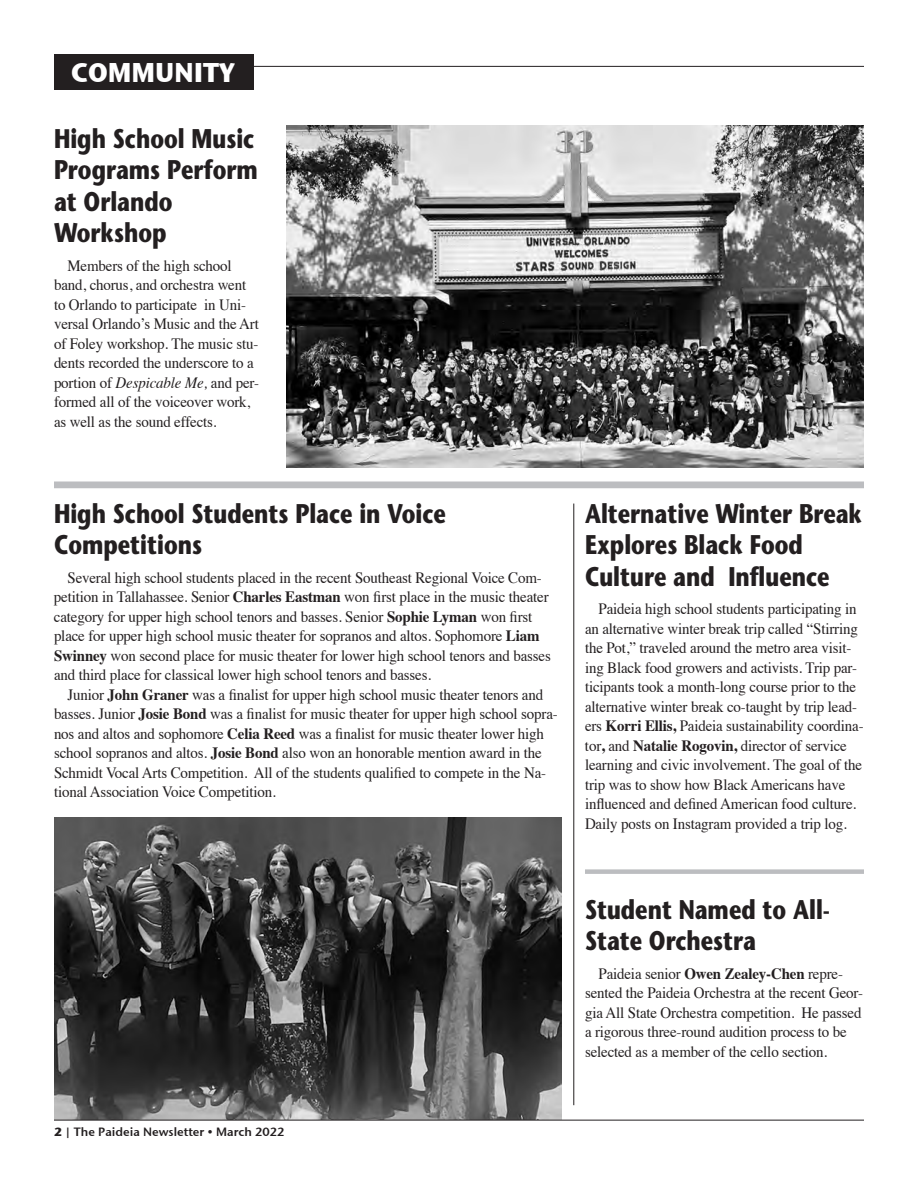
<style>
.page{position:relative;width:918px;height:1188px;background:#fff}
.page>*{position:absolute;margin:0;border:0;box-sizing:border-box;transform-origin:0 0}
.t1{font:700 27px/31.5px "Stone Sans";color:#231f20;scale:.8 1}
.t2{font:700 27px "Stone Sans ITC";letter-spacing:-.01em;color:#fff;scale:.95 1}
.t3{font:15.75px/19.5px "Times";letter-spacing:-.01em;color:#231f20;scale:.95 1}
.t4{font:15.75px/19.5px "Times";letter-spacing:-.01em;color:#241f21;scale:.95 1}
.t5{font:12px "Stone Sans Sem ITCTT Semi";color:#231f20}
.s1{font-style:italic}
.s2{font-weight:700}
.s3{color:#231f20}
.s4{font-family:"Stone Sans ITC";font-weight:700}
</style>
<div class="page">
<hr style="left:58px;top:66px;width:806px;height:1px;background:#231f20">
<div style="left:54px;top:54px;width:200px;height:36px;background:#231f20"></div>
<hr style="left:54px;top:484px;width:810px;height:4px;background:#bcbdc0">
<div style="left:585px;top:869px;width:279px;height:5px;background:#bcbdc0"></div>
<hr style="left:54px;top:482px;width:810px;height:4px;background:#bcbdc0">
<hr style="left:573px;top:504px;width:1px;height:601px;background:#231f20">
<img style="left:286px;top:126px;width:578px;height:342px">
<img style="left:54px;top:817px;width:507px;height:303px">
<hr style="left:54px;top:1120px;width:810px;height:1px;background:#231f20">
<h1 class="t2" style="left:71px;top:49px;width:174px">COMMUNITY</h1>
<h1 class="t1" style="left:54px;top:122px;width:256px">High School Music<br>Programs Perform at Orlando<br>Workshop</h1>
<p class="t3" style="left:54px;top:254px;width:217px;text-indent:14px">Members of the high school band, chorus, and orchestra went to Orlando to participate in Uni&shy;versal Orlando’s Music and the Art of Foley workshop. The music stu&shy;dents recorded the underscore to a portion of <span class="s1">Despicable Me,</span> and per&shy;formed all of the voiceover work, as well as the sound effects.</p>
<h1 class="t1" style="left:54px;top:497px;width:491px">High School Students Place in Voice<br>Competitions</h1>
<p class="t3" style="left:54px;top:566px;width:525px;text-indent:14px">Several high school students placed in the recent Southeast Regional Voice Com&shy;petition in Tallahassee. Senior <span class="s2">Charles Eastman</span> won first place in the music theater category for upper high school tenors and basses. Senior <span class="s2">Sophie Lyman</span> won first place for upper high school music theater for sopranos and altos. Sophomore <span class="s2">Liam Swinney</span> won second place for music theater for lower high school tenors and basses and third place for classical lower high school tenors and basses.</p>
<p class="t3" style="left:54px;top:683px;width:532px;text-indent:13px">Junior <span class="s2">John Graner</span> was a finalist for upper high school music theater tenors and basses. Junior <span class="s2">Josie Bond</span> was a finalist for music theater for upper high school sopra&shy;nos and altos and sophomore <span class="s2">Celia Reed</span> was a finalist for music theater lower high school sopranos and altos. <span class="s2">Josie Bond</span> also won an honorable mention award in the Schmidt Vocal Arts Competition. All of the students qualified to compete in the Na&shy;tional Association Voice Competition.</p>
<h1 class="t1" style="left:585px;top:497px;width:348px">Alternative Winter Break<br>Explores Black Food<br>Culture and Influence</h1>
<p class="t4" style="left:585px;top:598px;width:295px;text-indent:14px"><span class="s3">Paideia high school students participating in an alternative winter break trip called “Stirring the Pot,” traveled around the metro area visit&shy;ing Black food growers and activists.</span> Trip par&shy;ticipants took a month-long course prior to the alternative winter break co-taught by trip lead&shy;ers <span class="s2">Korri Ellis,</span> Paideia sustainability coordina&shy;tor<span class="s2">,</span> and <span class="s2">Natalie Rogovin,</span> director of service learning and civic involvement. The goal of the trip was to show how Black Americans have influenced and defined American food culture.<br>Daily posts on Instagram provided a trip log.</p>
<h1 class="t1" style="left:585px;top:893px;width:308px">Student Named to All-<br>State Orchestra</h1>
<p class="t3" style="left:585px;top:962px;width:294px;text-indent:14px">Paideia senior <span class="s2">Owen Zealey-Chen</span> repre&shy;sented the Paideia Orchestra at the recent Geor&shy;gia All State Orchestra competition. He passed a rigorous three-round audition process to be selected as a member of the cello section.</p>
<p class="t5" style="left:54px;top:1122px;width:232px"><span class="s4">2</span> | The Paideia Newsletter • March 2022</p>
</div>
